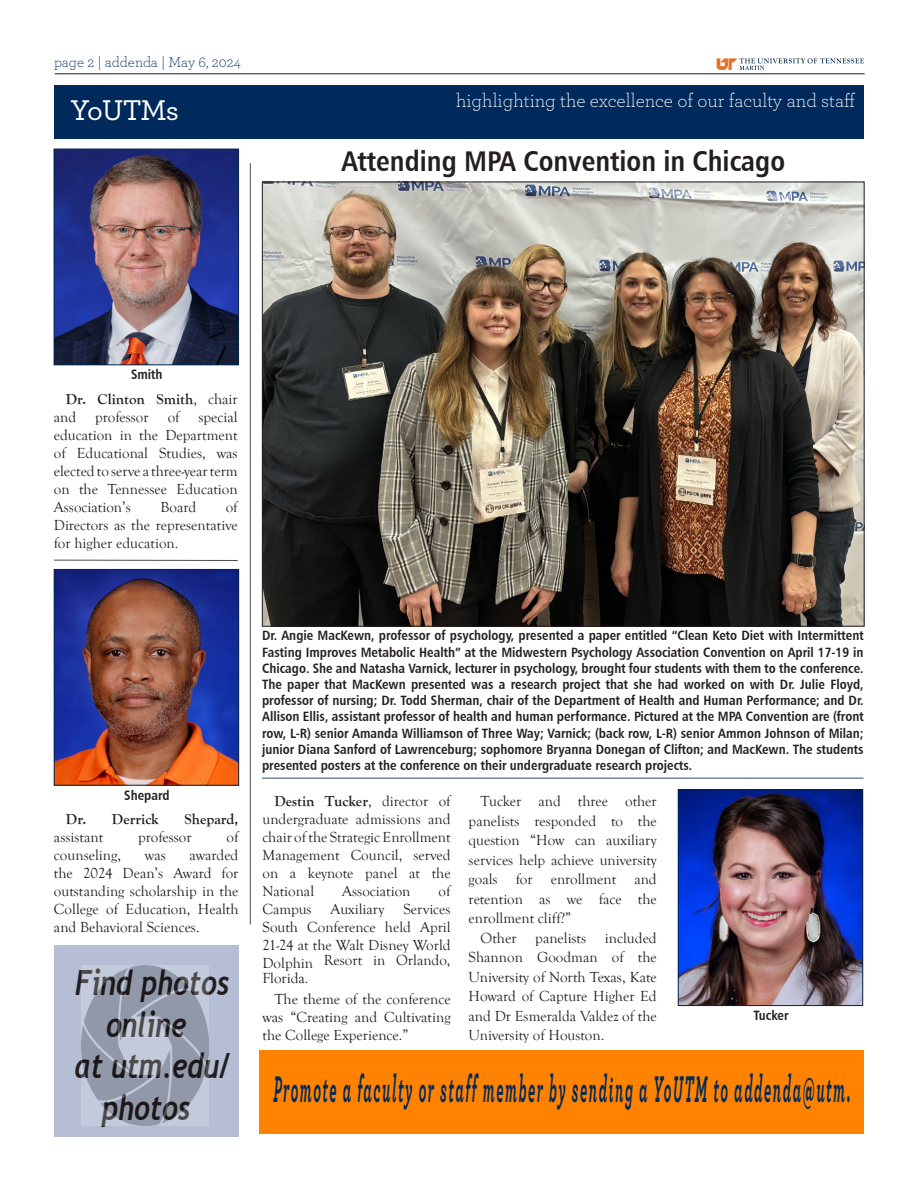
<style>
.page{position:relative;width:918px;height:1188px;background:#fff}
.page>*{position:absolute;margin:0;border:0;box-sizing:border-box;transform-origin:0 0}
.Body_Text{font:italic 700 39px "Archer";letter-spacing:.1em;color:#00295c;scale:.38 1}
.Body_Text-2{font:italic 700 34.8px/41.7px "Trebuchet";color:#231f20;text-align:center;scale:.8 1}
.t1{font:500 30px "Archer";letter-spacing:-.035em;color:#fff}
.Secondary_Headline{font:28.5px "Humanist 777 BT Bold Condensed B";color:#231f20}
.Secondary_Headline-2{font:300 19.5px "Archer";color:#fff}
.Body_Text-3{font:15px/18px "Goudy Old Style T";color:#231f20;text-align:justify}
.Body_Text-4{font:700 15px/18px "Goudy Old Style T";color:#231f20}
.t2{font:300 15px "Archer";letter-spacing:-.005em;color:#00295c}
.Cutline{font:13.5px/16.2px "Humanist 777 BT Bold Condensed B";color:#231f20;text-align:justify}
.s1{font-weight:400}
.s2{font-weight:700}
</style>
<div class="page">
<hr style="left:55px;top:74px;width:810px;height:1px;background:#231f20">
<div style="left:260px;top:1050px;width:604px;height:84px;background:#ff8200"></div>
<svg style="left:717px;top:58px;width:147px;height:12px"></svg>
<div style="left:54px;top:85px;width:810px;height:54px;background:#00295c"></div>
<hr style="left:262px;top:778px;width:601px;height:1px;background:#002649">
<hr style="left:250px;top:163px;width:1px;height:761px;background:#231f20">
<img style="left:264px;top:184px;width:598px;height:440px">
<img style="left:56px;top:151px;width:181px;height:212px">
<div style="left:54px;top:149px;width:185px;height:216px;border:1px solid #002649"></div>
<hr style="left:54px;top:560px;width:184px;height:1px;background:#231f20">
<img style="left:56px;top:571px;width:181px;height:212px">
<div style="left:54px;top:569px;width:185px;height:216px;border:1px solid #002649"></div>
<img style="left:680px;top:792px;width:181px;height:212px">
<div style="left:678px;top:790px;width:185px;height:216px;border:1px solid #002649"></div>
<div style="left:54px;top:945px;width:184px;height:192px;background:#b5bed4"></div>
<img style="left:81px;top:965px;width:128px;height:161px">
<p class="t2" style="left:54px;top:52px;width:188px">page 2 | addenda | May 6, 2024</p>
<p class="t1" style="left:70px;top:88px;width:110px">YoUTMs</p>
<p class="Secondary_Headline-2" style="left:456px;top:88px;width:401px">highlighting the excellence of our faculty and staff</p>
<p class="Secondary_Headline" style="left:341px;top:143px;width:445px">Attending MPA Convention in Chicago</p>
<p class="Cutline" style="left:131px;top:366px;width:33px">Smith</p>
<p class="Body_Text-4" style="left:54px;top:390px;width:185px;text-indent:12px">Dr. Clinton Smith<span class="s1">, chair and</span></p>
<p class="Body_Text-3" style="left:54px;top:408px;width:185px;text-indent:145px">special education in the Department of Educational Studies, was elected to serve a three-year term on the Tennessee Education Association’s</p>
<p class="Body_Text-3" style="left:95px;top:408px;width:55px">professor</p>
<p class="Body_Text-3" style="left:168px;top:408px;width:13px">of</p>
<p class="Body_Text-3" style="left:160px;top:498px;width:37px">Board</p>
<p class="Body_Text-3" style="left:54px;top:498px;width:185px;text-indent:172px">of Directors as the representative for higher education.</p>
<p class="Cutline" style="left:124px;top:787px;width:47px">Shepard</p>
<p class="Body_Text-4" style="left:66px;top:810px;width:94px">Dr. Derrick</p>
<p class="Body_Text-4" style="left:185px;top:810px;width:55px">Shepard,</p>
<p class="Body_Text-3" style="left:54px;top:829px;width:51px">assistant</p>
<p class="Body_Text-3" style="left:138px;top:829px;width:55px">professor</p>
<p class="Body_Text-3" style="left:227px;top:829px;width:13px">of</p>
<p class="Body_Text-3" style="left:54px;top:847px;width:68px">counseling,</p>
<p class="Body_Text-3" style="left:145px;top:847px;width:22px">was</p>
<p class="Body_Text-3" style="left:54px;top:847px;width:186px;text-indent:136px">awarded the 2024 Dean’s Award for outstanding scholarship in the College of Education, Health and Behavioral Sciences.</p>
<p class="Body_Text-2" style="left:75px;top:962px;width:194px">Find photos online</p>
<p class="Body_Text-2" style="left:74px;top:1046px;width:196px">at utm.edu/ photos</p>
<p class="Cutline" style="left:262px;top:627px;width:603px">Dr. Angie MacKewn, professor of psychology, presented a paper entitled “Clean Keto Diet with Intermittent Fasting Improves Metabolic Health” at the Midwestern Psychology Association Convention on April 17-19 in Chicago. She and Natasha Varnick, lecturer in psychology, brought four students with them to the conference.<br>The paper that MacKewn presented was a research project that she had worked on with Dr. Julie Floyd, professor of nursing; Dr. Todd Sherman, chair of the Department of Health and Human Performance; and Dr.<br>Allison Ellis, assistant professor of health and human performance. Pictured at the MPA Convention are (front row, L-R) senior Amanda Williamson of Three Way; Varnick; (back row, L-R) senior Ammon Johnson of Milan; junior Diana Sanford of Lawrenceburg; sophomore Bryanna Donegan of Clifton; and MacKewn. The students presented posters at the conference on their undergraduate research projects.</p>
<p class="Body_Text-3" style="left:262px;top:792px;width:190px;text-indent:12px"><span class="s2">Destin Tucker</span>, director of undergraduate admissions and chair of the Strategic Enrollment Management Council, served on a keynote panel at the National</p>
<p class="Body_Text-3" style="left:342px;top:882px;width:70px">Association</p>
<p class="Body_Text-3" style="left:439px;top:882px;width:13px">of</p>
<p class="Body_Text-3" style="left:262px;top:900px;width:51px">Campus</p>
<p class="Body_Text-3" style="left:331px;top:900px;width:55px">Auxiliary</p>
<p class="Body_Text-3" style="left:262px;top:900px;width:190px;text-indent:141px">Services South Conference held April 21-24 at the Walt Disney World</p>
<p class="Body_Text-3" style="left:262px;top:951px;width:190px">Dolphin Resort in Orlando,<br>Florida.</p>
<p class="Body_Text-3" style="left:262px;top:990px;width:190px;text-indent:12px">The theme of the conference was “Creating and Cultivating the College Experience.”</p>
<p class="Body_Text-3" style="left:469px;top:792px;width:190px;line-height:19.5px;text-indent:12px">Tucker and three other panelists responded to the question “How can auxiliary services help achieve university goals for enrollment and retention as we face the enrollment cliff?”</p>
<p class="Body_Text-3" style="left:481px;top:929px;width:37px">Other</p>
<p class="Body_Text-3" style="left:535px;top:929px;width:52px">panelists</p>
<p class="Body_Text-3" style="left:469px;top:928px;width:190px;line-height:19.5px;text-indent:136px">included Shannon Goodman of the University of North Texas, Kate Howard of Capture Higher Ed and Dr Esmeralda Valdez of the University of Houston.</p>
<p class="Cutline" style="left:754px;top:1007px;width:36px">Tucker</p>
<p class="Body_Text" style="left:273px;top:1058px;width:1521px">Promote a faculty or staff member by sending a YoUTM to addenda@utm.</p>
</div>
